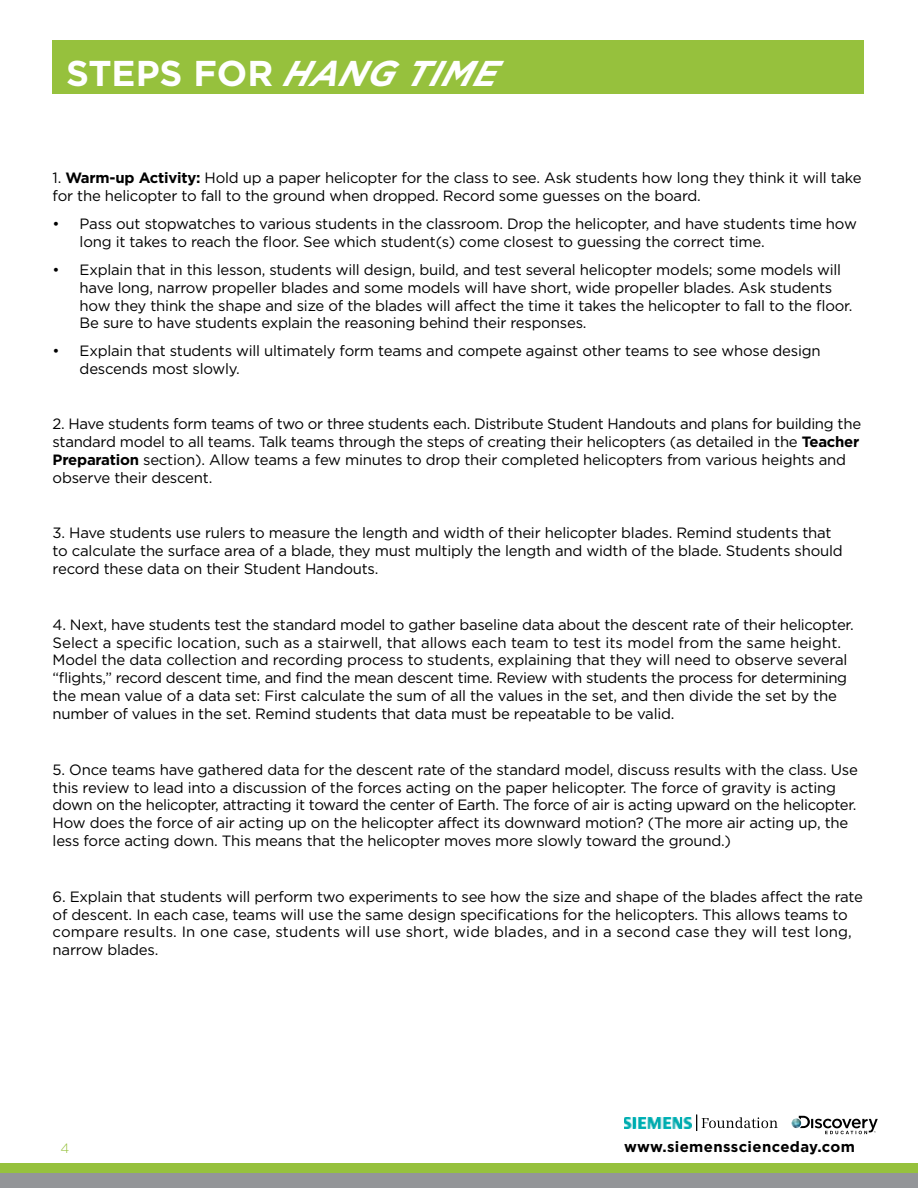
<style>
.page{position:relative;width:918px;height:1188px;background:#fff}
.page>*{position:absolute;margin:0;border:0;box-sizing:border-box;transform-origin:0 0}
.t1{font:700 35.85px "Gotham";color:#fff}
.t2{font:15px/18px "Gotham";letter-spacing:-.015em;color:#000}
.t3{font:700 15px "Gotham";letter-spacing:.025em;color:#000}
.t4{font:300 13.5px "Gotham";color:#96c13d}
.s1{font-style:italic}
.s2{font-weight:700}
</style>
<div class="page">
<div style="left:53px;top:40px;width:811px;height:54px;background:#96c13d"></div>
<div style="left:0;top:1164px;width:918px;height:24px;background:#96c13d"></div>
<div style="left:0;top:1174px;width:918px;height:14px;background:#939598"></div>
<svg style="left:792px;top:1116px;width:86px;height:18px"></svg>
<img style="left:624px;top:1117px;width:67px;height:11px">
<svg style="left:696px;top:1115px;width:82px;height:16px"></svg>
<h1 class="t1" style="left:66px;top:53px;width:429px">STEPS FOR <span class="s1">HANG TIME</span></h1>
<p class="t2" style="left:53px;top:169px;width:811px">1. <span class="s2">Warm-up Activity:</span> Hold up a paper helicopter for the class to see. Ask students how long they think it will take for the helicopter to fall to the ground when dropped. Record some guesses on the board.</p>
<p class="t2" style="left:80px;top:214px;width:779px;text-indent:-27px">• Pass out stopwatches to various students in the classroom. Drop the helicopter, and have students time how long it takes to reach the floor. See which student(s) come closest to guessing the correct time.</p>
<p class="t2" style="left:80px;top:260px;width:774px;text-indent:-27px">• Explain that in this lesson, students will design, build, and test several helicopter models; some models will have long, narrow propeller blades and some models will have short, wide propeller blades. Ask students how they think the shape and size of the blades will affect the time it takes the helicopter to fall to the floor.<br>Be sure to have students explain the reasoning behind their responses.</p>
<p class="t2" style="left:80px;top:342px;width:743px;text-indent:-27px">• Explain that students will ultimately form teams and compete against other teams to see whose design descends most slowly.</p>
<p class="t2" style="left:53px;top:415px;width:810px">2. Have students form teams of two or three students each. Distribute Student Handouts and plans for building the standard model to all teams. Talk teams through the steps of creating their helicopters (as detailed in the <span class="s2">Teacher Preparation</span> section). Allow teams a few minutes to drop their completed helicopters from various heights and observe their descent.</p>
<p class="t2" style="left:53px;top:524px;width:792px">3. Have students use rulers to measure the length and width of their helicopter blades. Remind students that to calculate the surface area of a blade, they must multiply the length and width of the blade. Students should record these data on their Student Handouts.</p>
<p class="t2" style="left:53px;top:615px;width:803px">4. Next, have students test the standard model to gather baseline data about the descent rate of their helicopter.<br>Select a specific location, such as a stairwell, that allows each team to test its model from the same height.<br>Model the data collection and recording process to students, explaining that they will need to observe several “flights,” record descent time, and find the mean descent time. Review with students the process for determining the mean value of a data set: First calculate the sum of all the values in the set, and then divide the set by the number of values in the set. Remind students that data must be repeatable to be valid.</p>
<p class="t2" style="left:53px;top:760px;width:807px">5. Once teams have gathered data for the descent rate of the standard model, discuss results with the class. Use this review to lead into a discussion of the forces acting on the paper helicopter. The force of gravity is acting down on the helicopter, attracting it toward the center of Earth. The force of air is acting upward on the helicopter.<br>How does the force of air acting up on the helicopter affect its downward motion? (The more air acting up, the less force acting down. This means that the helicopter moves more slowly toward the ground.)</p>
<p class="t2" style="left:53px;top:887px;width:812px">6. Explain that students will perform two experiments to see how the size and shape of the blades affect the rate of descent. In each case, teams will use the same design specifications for the helicopters. This allows teams to compare results. In one case, students will use short, wide blades, and in a second case they will test long, narrow blades.</p>
<p class="t4" style="left:60px;top:1140px;width:10px">4</p>
<p class="t3" style="left:624px;top:1138px;width:232px">www.siemensscienceday.com</p>
</div>
